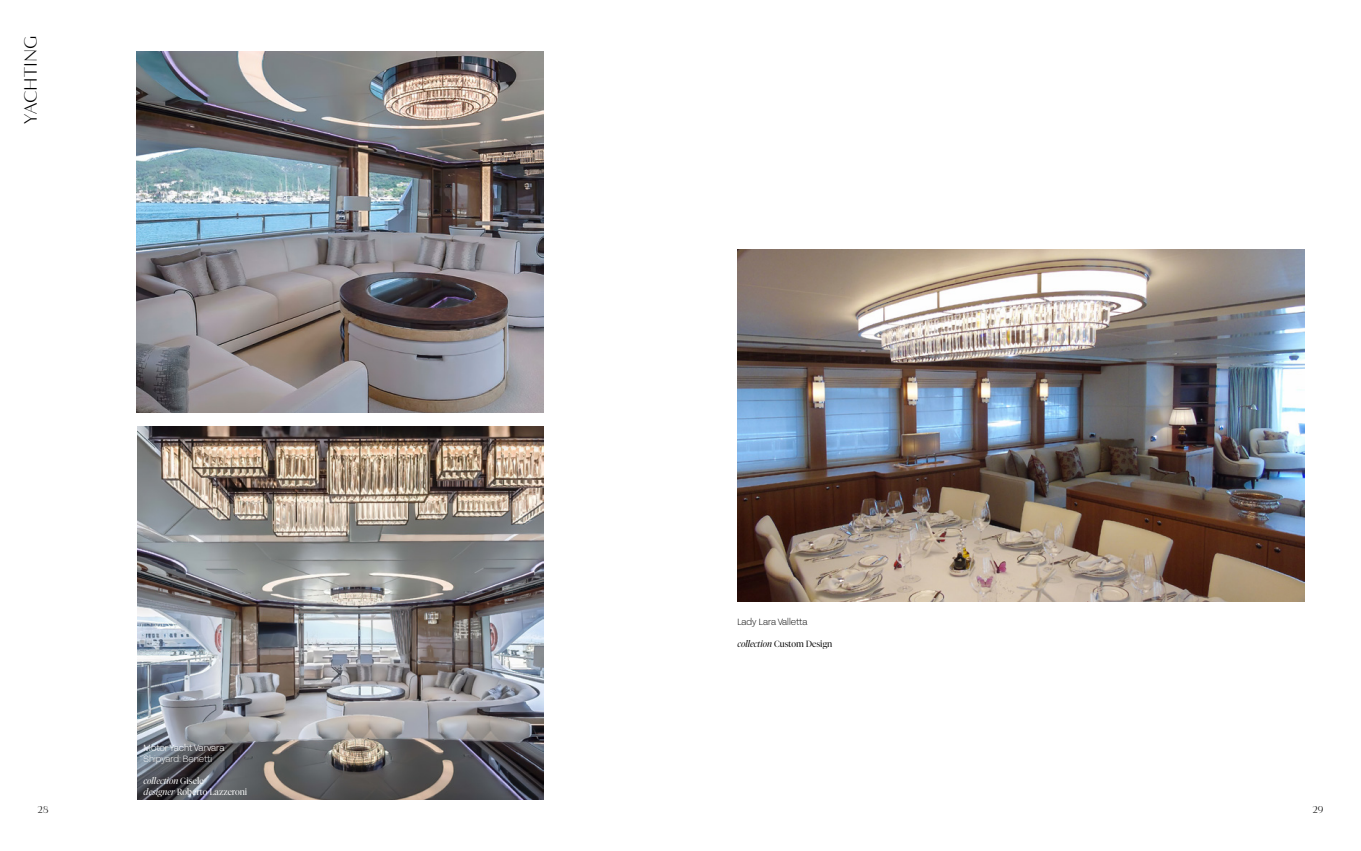
<style>
.page{position:relative;width:1361px;height:851px;background:#fff}
.page>*{position:absolute;margin:0;border:0;box-sizing:border-box;transform-origin:0 0}
.t1{font:18px "F37 Bergman";color:#000}
.t2{font:10px "F37 Bergman";color:#000}
.t3{font:300 9px/10.8px "Tiempos Fine";color:#fff}
.t4{font:300 9px "Tiempos Fine";color:#000}
.t5{font:9px "Acid Grotesk";color:#fff}
.t6{font:300 9px "Acid Grotesk";color:#fff}
.t7{font:300 9px "Acid Grotesk";color:#000}
.s1{font-style:italic}
</style>
<div class="page">
<img style="left:137px;top:426px;width:407px;height:373px">
<img style="left:136px;top:51px;width:407px;height:361px">
<img style="left:737px;top:249px;width:567px;height:352px">
<h1 class="t1" style="left:20px;top:123px;width:89px;rotate:-90deg">YACHTING</h1>
<p class="t5" style="left:144px;top:743px;width:82px">Motor Yacht Varvara</p>
<p class="t6" style="left:144px;top:754px;width:70px">Shipyard: Benetti</p>
<p class="t3" style="left:144px;top:775px;width:105px"><span class="s1">collection</span> Gisele<br><span class="s1">designer</span> Roberto Lazzeroni</p>
<p class="t7" style="left:737px;top:616px;width:72px">Lady Lara Valletta</p>
<p class="t4" style="left:737px;top:638px;width:96px"><span class="s1">collection</span> Custom Design</p>
<p class="t2" style="left:37px;top:803px;width:13px">28</p>
<p class="t2" style="left:1312px;top:803px;width:13px">29</p>
</div>
